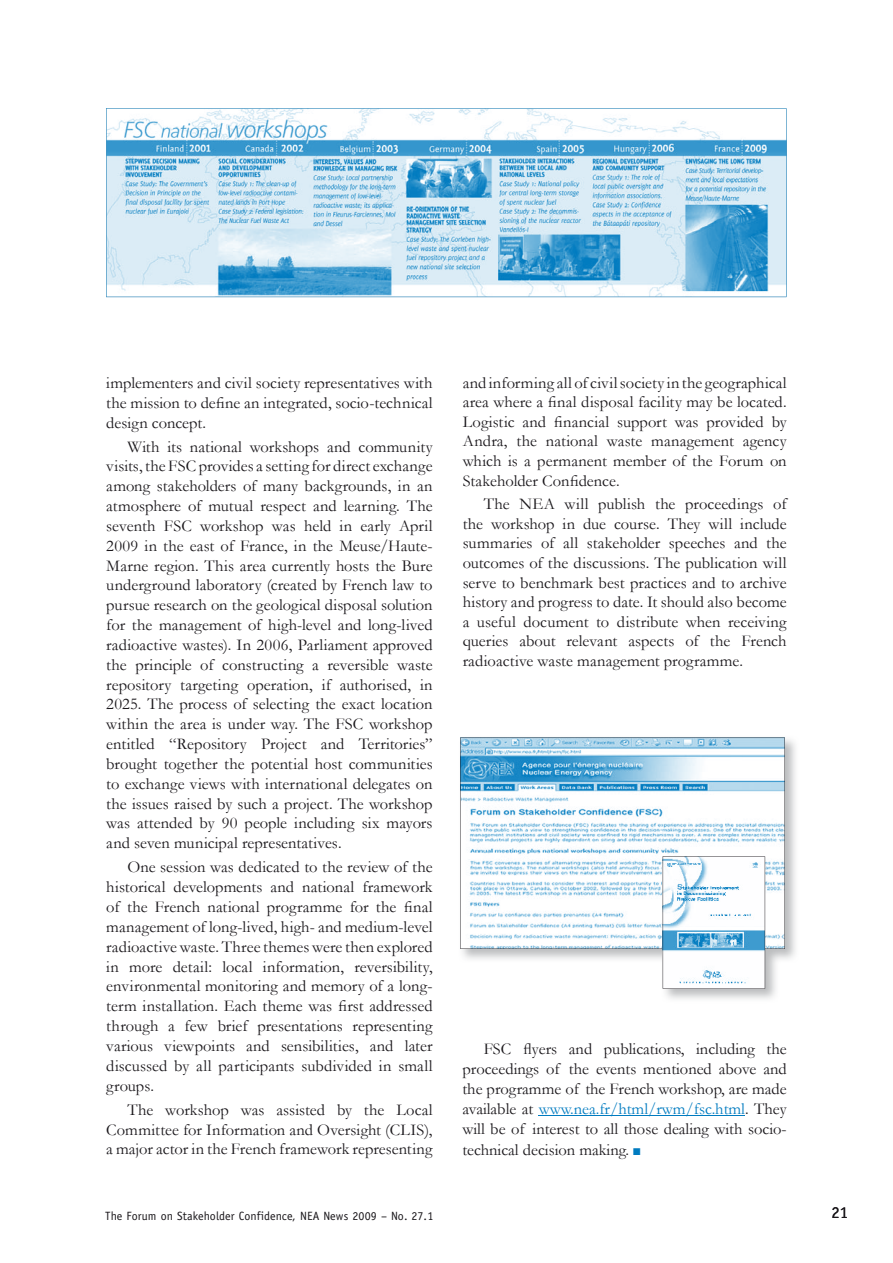
<style>
.page{position:relative;width:893px;height:1263px;background:#fff}
.page>*{position:absolute;margin:0;border:0;box-sizing:border-box;transform-origin:0 0}
.t1{font:16.5px/19.8px "Garamond";color:#1a171b;text-align:justify}
.t2{font:16.5px "Officina Sans Std";color:#1a171b}
.t3{font:12px "Officina Sans Std";letter-spacing:.01em;color:#1a171b}
.s1{color:#007bc0}
</style>
<div class="page">
<svg style="left:106px;top:108px;width:680px;height:189px"></svg>
<img style="left:460px;top:737px;width:336px;height:262px">
<svg style="left:460px;top:738px;width:325px;height:211px"></svg>
<svg style="left:663px;top:856px;width:102px;height:133px"></svg>
<hr style="left:539px;top:1115px;width:206px;height:1px;background:#007bc0">
<p class="t1" style="left:106px;top:372px;width:328px">implementers and civil society representatives with the mission to define an integrated, socio-technical design concept.</p>
<p class="t1" style="left:106px;top:436px;width:328px;text-indent:21px">With its national workshops and community visits, the FSC provides a setting for direct exchange among stakeholders of many backgrounds, in an atmosphere of mutual respect and learning. The seventh FSC workshop was held in early April 2009 in the east of France, in the Meuse/Haute-Marne region. This area currently hosts the Bure underground laboratory (created by French law to pursue research on the geological disposal solution for the management of high-level and long-lived radioactive wastes). In 2006, Parliament approved the principle of constructing a reversible waste repository targeting operation, if authorised, in 2025. The process of selecting the exact location within the area is under way. The FSC workshop entitled “Repository Project and Territories” brought together the potential host communities to exchange views with international delegates on the issues raised by such a project. The workshop was attended by 90 people including six mayors and seven municipal representatives.</p>
<p class="t1" style="left:106px;top:857px;width:328px;text-indent:21px">One session was dedicated to the review of the historical developments and national framework of the French national programme for the final management of long-lived, high- and medium-level radioactive waste. Three themes were then explored in more detail: local information, reversibility, environmental monitoring and memory of a long&shy;term installation. Each theme was first addressed through a few brief presentations representing various viewpoints and sensibilities, and later discussed by all participants subdivided in small groups.</p>
<p class="t1" style="left:106px;top:1099px;width:328px;text-indent:21px">The workshop was assisted by the Local Committee for Information and Oversight (CLIS), a major actor in the French framework representing</p>
<p class="t1" style="left:463px;top:372px;width:326px">and informing all of civil society in the geographical area where a final disposal facility may be located.<br>Logistic and financial support was provided by Andra, the national waste management agency which is a permanent member of the Forum on Stakeholder Confidence.</p>
<p class="t1" style="left:463px;top:494px;width:326px;text-indent:21px">The NEA will publish the proceedings of the workshop in due course. They will include summaries of all stakeholder speeches and the outcomes of the discussions. The publication will serve to benchmark best practices and to archive history and progress to date. It should also become a useful document to distribute when receiving queries about relevant aspects of the French radioactive waste management programme.</p>
<p class="t1" style="left:462px;top:1038px;width:326px;text-indent:21px">FSC flyers and publications, including the proceedings of the events mentioned above and the programme of the French workshop, are made available at <span class="s1">www.nea.fr/html/rwm/fsc.html</span>. They will be of interest to all those dealing with socio&shy;technical decision making. <span class="s1">■</span></p>
<p class="t3" style="left:105px;top:1209px;width:330px">The Forum on Stakeholder Confidence, NEA News 2009 – No. 27.1</p>
<p class="t2" style="left:832px;top:1203px;width:18px">21</p>
</div>
